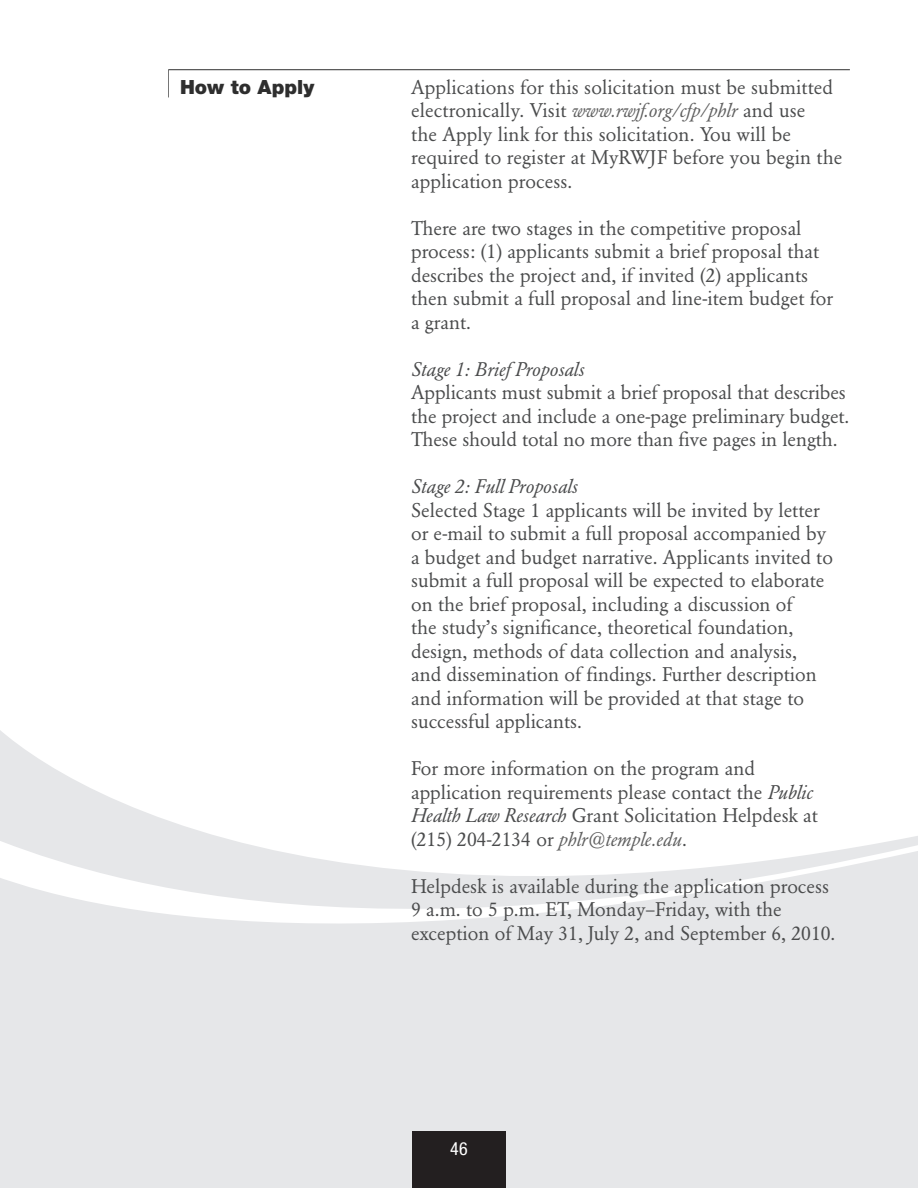
<style>
.page{position:relative;width:918px;height:1188px;background:#fff}
.page>*{position:absolute;margin:0;border:0;box-sizing:border-box;transform-origin:0 0}
.t1{font:19.65px/23.5px "Garamond BE";color:#4a4b4c}
.t2{font:900 19.65px "Helvetica Neue LT Std";color:#2e2e2e}
.t3{font:condensed 18px "Helvetica Neue LT Std";color:#fff}
.s1{font-style:italic;color:#606060}
.s2{font-style:italic}
</style>
<div class="page">
<svg style="left:0;top:730px;width:917px;height:458px;fill:#e6e7e9"></svg>
<div style="left:412px;top:1131px;width:94px;height:57px;background:#231f20"></div>
<svg style="left:917px;top:836px;width:1px;height:352px"></svg>
<hr style="left:168px;top:69px;width:682px;height:1px;background:#2e2e2e">
<svg style="left:168px;top:70px;width:1px;height:27px"></svg>
<p class="t2" style="left:180px;top:75px;width:136px">How to Apply</p>
<p class="t1" style="left:411px;top:75px;width:433px">Applications for this solicitation must be submitted electronically. Visit <span class="s1">www.rwjf.org/cfp/phlr</span> and use<br>the Apply link for this solicitation. You will be required to register at MyRWJF before you begin the application process.</p>
<p class="t1" style="left:411px;top:216px;width:423px">There are two stages in the competitive proposal process: (1) applicants submit a brief proposal that describes the project and, if invited (2) applicants then submit a full proposal and line-item budget for a grant.</p>
<p class="t1" style="left:411px;top:357px;width:440px"><span class="s2">Stage 1: Brief Proposals<br></span>Applicants must submit a brief proposal that describes the project and include a one-page preliminary budget.<br>These should total no more than five pages in length.</p>
<p class="t1" style="left:411px;top:475px;width:423px"><span class="s2">Stage 2: Full Proposals<br></span>Selected Stage 1 applicants will be invited by letter or e-mail to submit a full proposal accompanied by a budget and budget narrative. Applicants invited to submit a full proposal will be expected to elaborate on the brief proposal, including a discussion of<br>the study’s significance, theoretical foundation, design, methods of data collection and analysis,<br>and dissemination of findings. Further description and information will be provided at that stage to successful applicants.</p>
<p class="t1" style="left:411px;top:757px;width:408px">For more information on the program and application requirements please contact the <span class="s2">Public Health Law Research</span> Grant Solicitation Helpdesk at (215) 204-2134 or <span class="s1">phlr@temple.edu</span>.</p>
<p class="t1" style="left:411px;top:874px;width:426px">Helpdesk is available during the application process<br>9 a.m. to 5 p.m. ET, Monday–Friday, with the exception of May 31, July 2, and September 6, 2010.</p>
<p class="t3" style="left:450px;top:1138px;width:19px">46</p>
</div>
